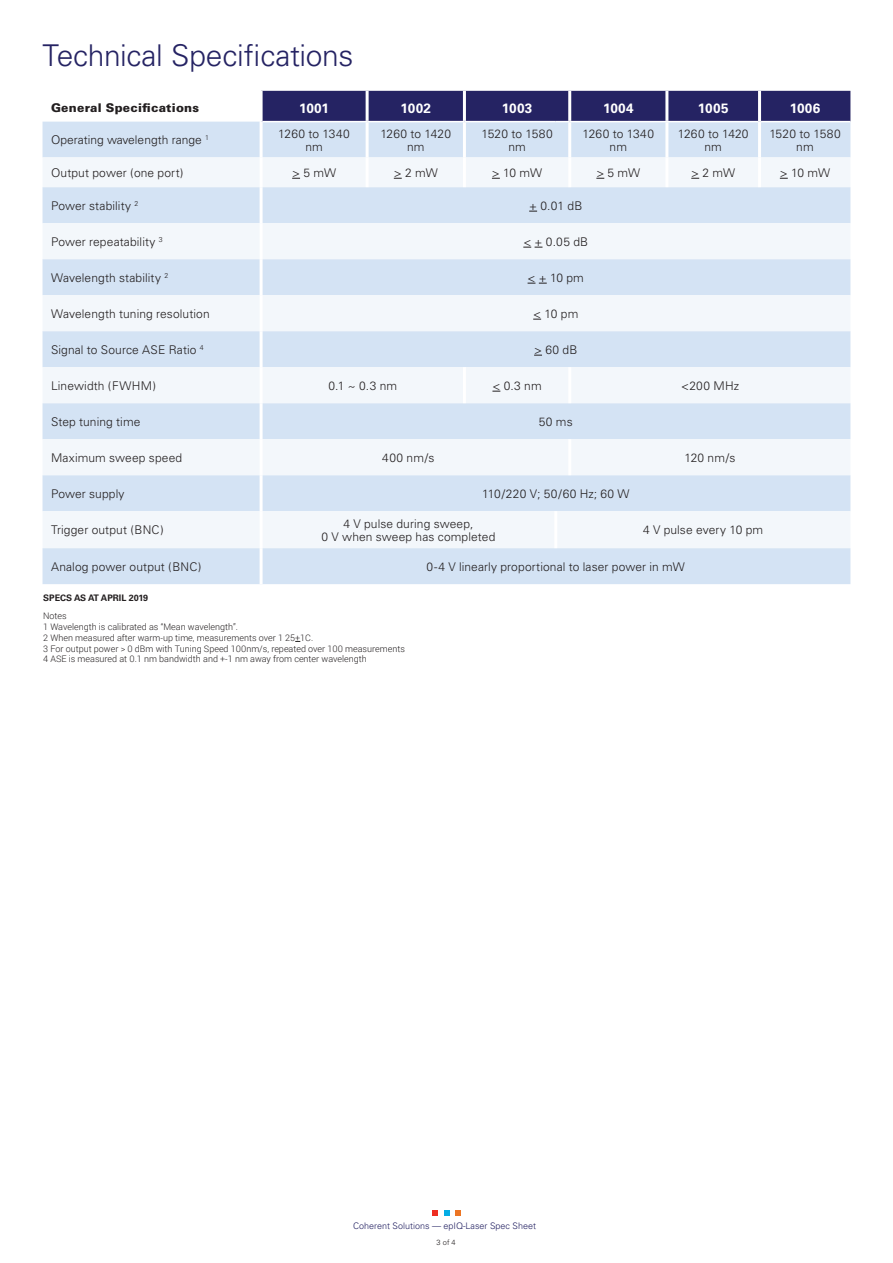
<style>
.page{position:relative;width:893px;height:1263px;background:#fff}
.page>*{position:absolute;margin:0;border:0;box-sizing:border-box;transform-origin:0 0}
.Body{font:300 30px "Univers";letter-spacing:-.01em;color:#252363}
.Table_body{font:700 13.5px "Univers";letter-spacing:.025em;color:#fff}
.Table_body-2{font:300 12px/13.5px "Univers";letter-spacing:.01em;color:#231f20;text-align:center}
.Body-2{font:900 12px "Univers";letter-spacing:.02em;color:#231f20}
.t1{font:300 9px/10.8px "Roboto";color:#231f20}
.t2{font:300 9px "Univers";color:#252363}
.t3{font:700 9px "Univers";color:#231f20}
.t4{font:300 7.5px "Univers";color:#231f20}
</style>
<div class="page">
<svg style="left:455px;top:1211px;width:5px;height:5px"></svg>
<svg style="left:444px;top:1211px;width:5px;height:5px"></svg>
<svg style="left:433px;top:1211px;width:5px;height:5px"></svg>
<div style="left:43px;top:122px;width:807px;height:462px;background:#d4e3f4"></div>
<svg style="left:43px;top:223px;width:807px;height:325px;fill:#f3f7fb"></svg>
<hr style="left:260px;top:122px;width:3px;height:35px;background:#fff">
<hr style="left:260px;top:187px;width:3px;height:36px;background:#fff">
<hr style="left:260px;top:223px;width:3px;height:36px;background:#fff">
<div style="left:261px;top:91px;width:589px;height:31px;background:#252363"></div>
<hr style="left:667px;top:121px;width:91px;height:1px;background:#fff">
<hr style="left:761px;top:121px;width:89px;height:1px;background:#fff">
<hr style="left:260px;top:259px;width:3px;height:36px;background:#fff">
<hr style="left:260px;top:295px;width:3px;height:36px;background:#fff">
<hr style="left:260px;top:331px;width:3px;height:36px;background:#fff">
<hr style="left:260px;top:403px;width:3px;height:36px;background:#fff">
<hr style="left:260px;top:439px;width:3px;height:36px;background:#fff">
<hr style="left:260px;top:475px;width:3px;height:36px;background:#fff">
<hr style="left:260px;top:511px;width:3px;height:37px;background:#fff">
<hr style="left:260px;top:548px;width:3px;height:36px;background:#fff">
<hr style="left:366px;top:91px;width:3px;height:30px;background:#fff">
<hr style="left:463px;top:91px;width:3px;height:30px;background:#fff">
<hr style="left:367px;top:121px;width:97px;height:1px;background:#fff">
<hr style="left:366px;top:122px;width:3px;height:35px;background:#fff">
<hr style="left:463px;top:122px;width:3px;height:35px;background:#fff">
<hr style="left:260px;top:367px;width:3px;height:36px;background:#fff">
<hr style="left:568px;top:91px;width:3px;height:30px;background:#fff">
<hr style="left:665px;top:91px;width:3px;height:30px;background:#fff">
<hr style="left:568px;top:122px;width:3px;height:35px;background:#fff">
<hr style="left:665px;top:122px;width:3px;height:35px;background:#fff">
<hr style="left:570px;top:121px;width:97px;height:1px;background:#fff">
<hr style="left:758px;top:91px;width:3px;height:31px;background:#fff">
<hr style="left:758px;top:122px;width:3px;height:35px;background:#fff">
<hr style="left:463px;top:367px;width:3px;height:36px;background:#fff">
<hr style="left:568px;top:367px;width:3px;height:36px;background:#fff">
<hr style="left:568px;top:439px;width:3px;height:36px;background:#fff">
<hr style="left:554px;top:511px;width:3px;height:37px;background:#fff">
<div style="left:43px;top:157px;width:807px;height:30px;background:#f3f7fb"></div>
<svg style="left:523px;top:247px;width:19px;height:1px"></svg>
<svg style="left:528px;top:283px;width:19px;height:1px"></svg>
<p class="Body" style="left:43px;top:38px;width:312px">Technical Specifications</p>
<p class="Body-2" style="left:51px;top:100px;width:150px">General Specifications</p>
<p class="Table_body" style="left:299px;top:100px;width:32px">1001</p>
<p class="Table_body" style="left:401px;top:100px;width:32px">1002</p>
<p class="Table_body" style="left:502px;top:100px;width:32px">1003</p>
<p class="Table_body" style="left:603px;top:100px;width:32px">1004</p>
<p class="Table_body" style="left:698px;top:100px;width:32px">1005</p>
<p class="Table_body" style="left:790px;top:100px;width:32px">1006</p>
<p class="Table_body-2" style="left:51px;top:133px;width:159px">Operating wavelength range <sup>1</sup></p>
<p class="Table_body-2" style="left:278px;top:127px;width:73px">1260 to 1340 nm</p>
<p class="Table_body-2" style="left:380px;top:127px;width:72px">1260 to 1420 nm</p>
<p class="Table_body-2" style="left:481px;top:127px;width:73px">1520 to 1580 nm</p>
<p class="Table_body-2" style="left:583px;top:127px;width:73px">1260 to 1340 nm</p>
<p class="Table_body-2" style="left:678px;top:127px;width:72px">1260 to 1420 nm</p>
<p class="Table_body-2" style="left:769px;top:127px;width:73px">1520 to 1580 nm</p>
<p class="Table_body-2" style="left:51px;top:166px;width:134px">Output power (one port)</p>
<p class="Table_body-2" style="left:292px;top:166px;width:45px">&gt; 5 mW</p>
<p class="Table_body-2" style="left:394px;top:166px;width:45px">&gt; 2 mW</p>
<p class="Table_body-2" style="left:492px;top:166px;width:52px">&gt; 10 mW</p>
<p class="Table_body-2" style="left:596px;top:166px;width:45px">&gt; 5 mW</p>
<p class="Table_body-2" style="left:691px;top:166px;width:45px">&gt; 2 mW</p>
<p class="Table_body-2" style="left:780px;top:166px;width:52px">&gt; 10 mW</p>
<p class="Table_body-2" style="left:51px;top:199px;width:89px">Power stability <sup>2</sup></p>
<p class="Table_body-2" style="left:529px;top:199px;width:55px">+ 0.01 dB</p>
<p class="Table_body-2" style="left:51px;top:235px;width:113px">Power repeatability <sup>3</sup></p>
<p class="Table_body-2" style="left:523px;top:235px;width:66px">&lt; + 0.05 dB</p>
<p class="Table_body-2" style="left:51px;top:271px;width:119px">Wavelength stability <sup>2</sup></p>
<p class="Table_body-2" style="left:528px;top:271px;width:58px">&lt; + 10 pm</p>
<p class="Table_body-2" style="left:51px;top:307px;width:160px">Wavelength tuning resolution</p>
<p class="Table_body-2" style="left:533px;top:307px;width:47px">&lt; 10 pm</p>
<p class="Table_body-2" style="left:51px;top:343px;width:154px">Signal to Source ASE Ratio <sup>4</sup></p>
<p class="Table_body-2" style="left:534px;top:343px;width:45px">&gt; 60 dB</p>
<p class="Table_body-2" style="left:51px;top:379px;width:107px">Linewidth (FWHM)</p>
<p class="Table_body-2" style="left:328px;top:379px;width:70px">0.1 ~ 0.3 nm</p>
<p class="Table_body-2" style="left:492px;top:379px;width:51px">&lt; 0.3 nm</p>
<p class="Table_body-2" style="left:681px;top:379px;width:60px">&lt;200 MHz</p>
<p class="Table_body-2" style="left:51px;top:415px;width:91px">Step tuning time</p>
<p class="Table_body-2" style="left:539px;top:415px;width:35px">50 ms</p>
<p class="Table_body-2" style="left:51px;top:451px;width:133px">Maximum sweep speed</p>
<p class="Table_body-2" style="left:382px;top:451px;width:54px">400 nm/s</p>
<p class="Table_body-2" style="left:685px;top:451px;width:53px">120 nm/s</p>
<p class="Table_body-2" style="left:51px;top:487px;width:75px">Power supply</p>
<p class="Table_body-2" style="left:482px;top:487px;width:149px">110/220 V; 50/60 Hz; 60 W</p>
<p class="Table_body-2" style="left:51px;top:523px;width:114px">Trigger output (BNC)</p>
<p class="Table_body-2" style="left:322px;top:517px;width:175px">4 V pulse during sweep,<br>0 V when sweep has completed</p>
<p class="Table_body-2" style="left:643px;top:523px;width:122px">4 V pulse every 10 pm</p>
<p class="Table_body-2" style="left:51px;top:560px;width:152px">Analog power output (BNC)</p>
<p class="Table_body-2" style="left:427px;top:560px;width:260px">0-4 V linearly proportional to laser power in mW</p>
<p class="t3" style="left:43px;top:593px;width:107px">SPECS AS AT APRIL 2019</p>
<p class="t1" style="left:43px;top:610px;width:196px">Notes<br>1 Wavelength is calibrated as “Mean wavelength”.</p>
<p class="t1" style="left:43px;top:632px;width:271px">2 When measured after warm-up time, measurements over 1 25+1C.</p>
<p class="t1" style="left:43px;top:643px;width:363px">3 For output power &gt; 0 dBm with Tuning Speed 100nm/s, repeated over 100 measurements</p>
<p class="t1" style="left:43px;top:653px;width:325px">4 ASE is measured at 0.1 nm bandwidth and +-1 nm away from center wavelength</p>
<p class="t2" style="left:353px;top:1220px;width:185px">Coherent Solutions — epIQ-Laser Spec Sheet</p>
<p class="t4" style="left:437px;top:1238px;width:21px">3 of 4</p>
</div>
